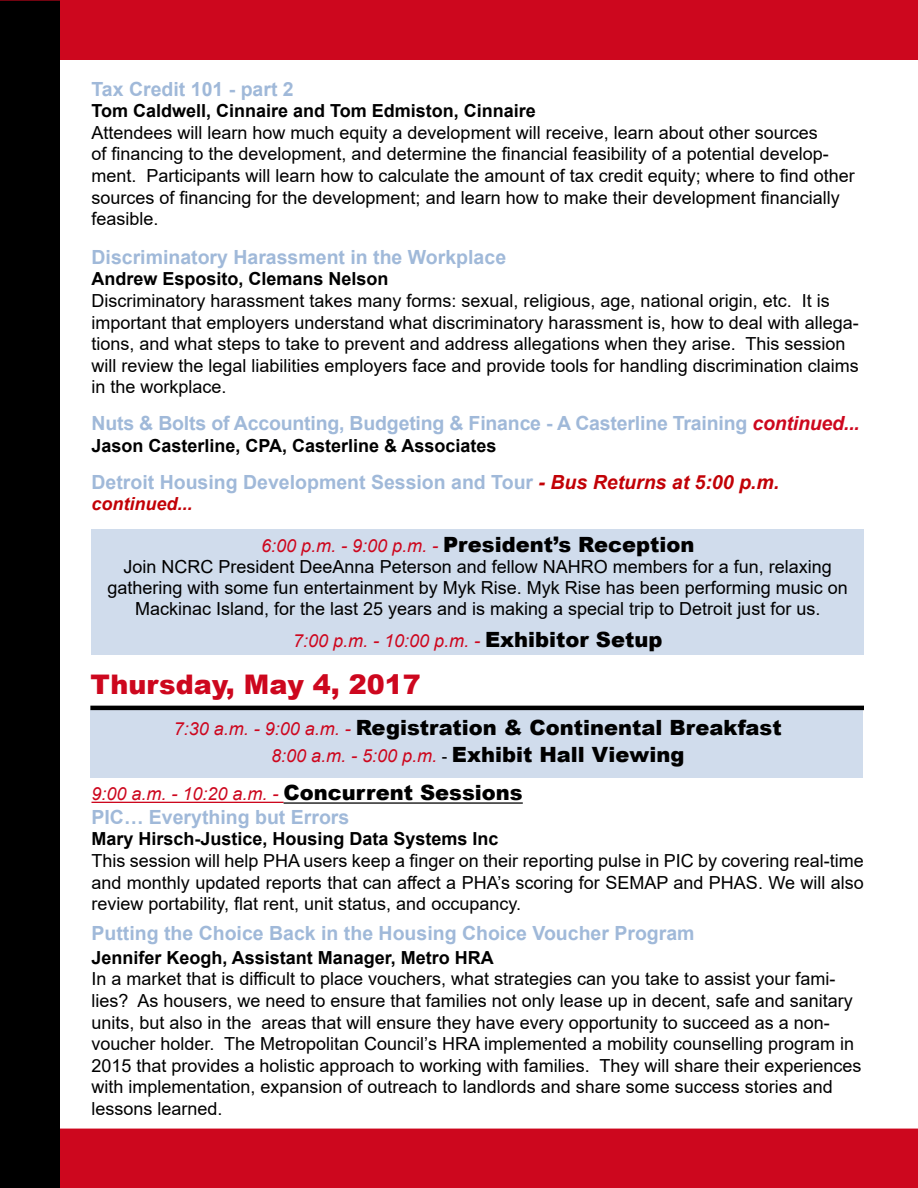
<style>
.page{position:relative;width:918px;height:1188px;background:#fff}
.page>*{position:absolute;margin:0;border:0;box-sizing:border-box;transform-origin:0 0}
.t1{font:900 27px "Arial";color:#cd071e}
.t2{font:900 21px/27px "Arial";color:#000;text-align:center}
.t3{font:700 19.5px "Arial";color:#a0b9d9}
.t4{font:18px/21.6px "Arial";color:#000}
.t5{font:700 18px "Arial";color:#000}
.t6{font:italic 18px "Arial";color:#cd071e}
.t7{font:italic 700 18px "Arial";color:#c20106}
.s1{font-style:italic;color:#cd071e}
.s2{font-style:italic;color:#c20106}
.s3{font-weight:400;font-style:italic;font-size:18px;color:#cd071e}
.s4{font-weight:900;font-style:normal;font-size:21px;color:#000}
.s5{font-weight:400;font-size:16.5px}
</style>
<div class="page">
<div style="left:90px;top:710px;width:773px;height:67px;background:#d0dcec"></div>
<div style="left:92px;top:529px;width:772px;height:126px;background:#d0dcec"></div>
<div style="left:0;top:0;width:918px;height:60px;background:#cd071e"></div>
<div style="left:0;top:1129px;width:918px;height:59px;background:#cd071e"></div>
<div style="left:0;top:1px;width:60px;height:1187px;background:#000"></div>
<hr style="left:90px;top:706px;width:774px;height:4px;background:#000">
<hr style="left:92px;top:802px;width:192px;height:1px;background:#cd071e">
<hr style="left:284px;top:802px;width:239px;height:2px;background:#000">
<p class="t3" style="left:92px;top:75px;width:204px">Tax Credit 101 - part 2</p>
<p class="t5" style="left:92px;top:98px;width:446px">Tom Caldwell, Cinnaire and Tom Edmiston, Cinnaire</p>
<p class="t4" style="left:92px;top:122px;width:765px">Attendees will learn how much equity a development will receive, learn about other sources<br>of financing to the development, and determine the financial feasibility of a potential develop&shy;ment. Participants will learn how to calculate the amount of tax credit equity; where to find other sources of financing for the development; and learn how to make their development financially feasible.</p>
<p class="t3" style="left:92px;top:243px;width:416px">Discriminatory Harassment in the Workplace</p>
<p class="t5" style="left:92px;top:266px;width:299px">Andrew Esposito, Clemans Nelson</p>
<p class="t4" style="left:92px;top:290px;width:769px">Discriminatory harassment takes many forms: sexual, religious, age, national origin, etc. It is important that employers understand what discriminatory harassment is, how to deal with allega&shy;tions, and what steps to take to prevent and address allegations when they arise. This session will review the legal liabilities employers face and provide tools for handling discrimination claims in the workplace.</p>
<p class="t3" style="left:92px;top:410px;width:770px">Nuts &amp; Bolts of Accounting, Budgeting &amp; Finance - A Casterline Training <span class="s1">continued...</span></p>
<p class="t5" style="left:92px;top:433px;width:407px">Jason Casterline, CPA, Casterline &amp; Associates</p>
<p class="t3" style="left:92px;top:468px;width:689px">Detroit Housing Development Session and Tour <span class="s2">- Bus Returns at 5:00 p.m.</span></p>
<p class="t7" style="left:92px;top:492px;width:103px">continued...</p>
<p class="t2" style="left:261px;top:530px;width:435px"><span class="s3">6:00 p.m. - 9:00 p.m. -</span> President’s Reception</p>
<p class="t4" style="left:108px;top:556px;width:742px;text-align:center">Join NCRC President DeeAnna Peterson and fellow NAHRO members for a fun, relaxing gathering with some fun entertainment by Myk Rise. Myk Rise has been performing music on<br>Mackinac Island, for the last 25 years and is making a special trip to Detroit just for us.</p>
<p class="t6" style="left:293px;top:629px;width:371px">7:00 p.m. - 10:00 p.m. - <span class="s4">Exhibitor Setup</span></p>
<h1 class="t1" style="left:90px;top:664px;width:332px">Thursday, May 4, 2017</h1>
<p class="t2" style="left:174px;top:713px;width:610px"><span class="s3">7:30 a.m. - 9:00 a.m. -</span> Registration &amp; Continental Breakfast<br><span class="s3">8:00 a.m. - 5:00 p.m.</span> <span class="s5">-</span> Exhibit Hall Viewing</p>
<p class="t6" style="left:92px;top:782px;width:433px">9:00 a.m. - 10:20 a.m. - <span class="s4">Concurrent Sessions</span></p>
<p class="t3" style="left:92px;top:803px;width:259px">PIC… Everything but Errors</p>
<p class="t5" style="left:92px;top:826px;width:409px">Mary Hirsch-Justice, Housing Data Systems Inc</p>
<p class="t4" style="left:92px;top:850px;width:774px;text-align:justify">This session will help PHA users keep a finger on their reporting pulse in PIC by covering real-time and monthly updated reports that can affect a PHA’s scoring for SEMAP and PHAS. We will also review portability, flat rent, unit status, and occupancy.</p>
<p class="t3" style="left:92px;top:920px;width:605px">Putting the Choice Back in the Housing Choice Voucher Program</p>
<p class="t5" style="left:92px;top:945px;width:404px">Jennifer Keogh, Assistant Manager, Metro HRA</p>
<p class="t4" style="left:92px;top:968px;width:772px">In a market that is difficult to place vouchers, what strategies can you take to assist your fami&shy;lies? As housers, we need to ensure that families not only lease up in decent, safe and sanitary units, but also in the areas that will ensure they have every opportunity to succeed as a non&shy;voucher holder. The Metropolitan Council’s HRA implemented a mobility counselling program in 2015 that provides a holistic approach to working with families. They will share their experiences with implementation, expansion of outreach to landlords and share some success stories and lessons learned.</p>
</div>
